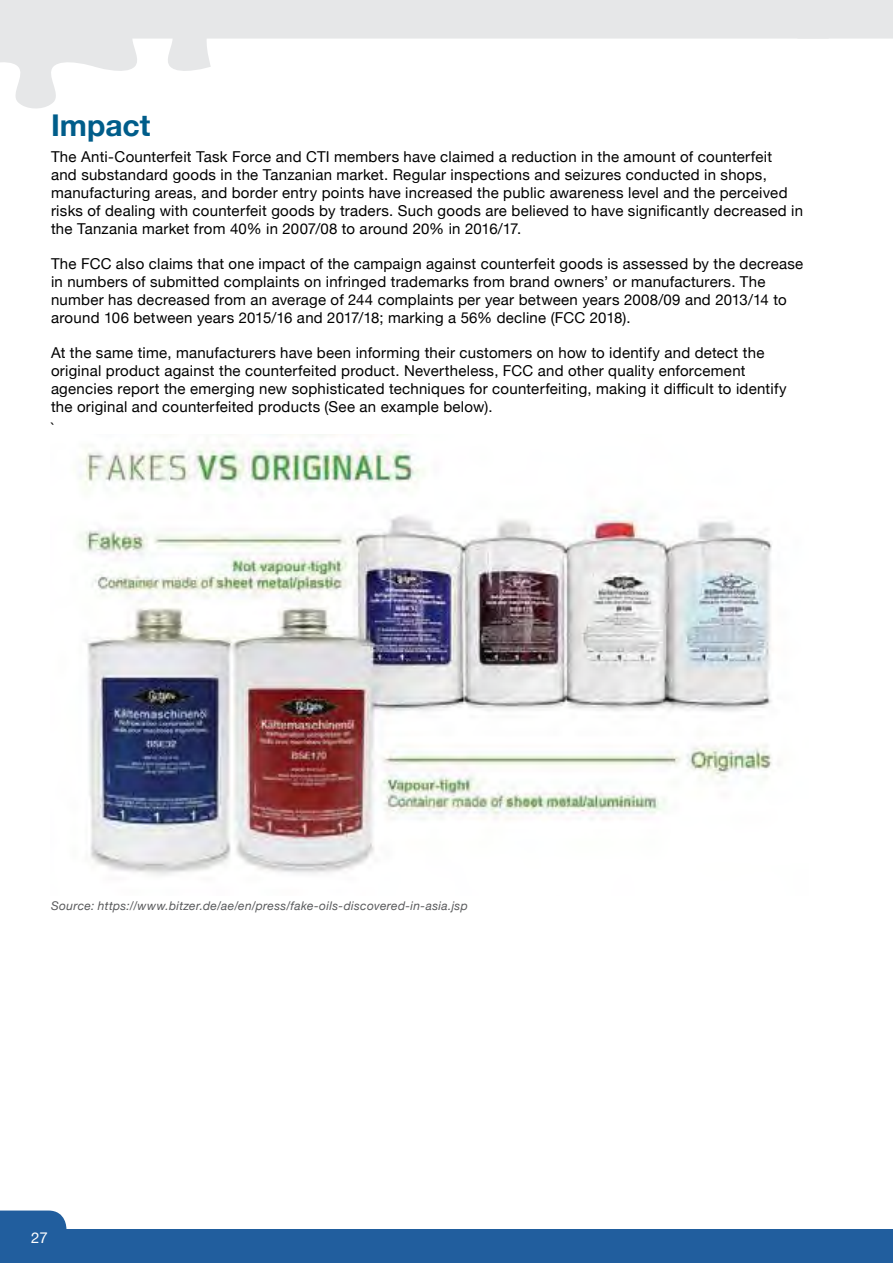
<style>
.page{position:relative;width:893px;height:1263px;background:#fff}
.page>*{position:absolute;margin:0;border:0;box-sizing:border-box;transform-origin:0 0}
.t1{font:700 30px "Helvetica Neue";color:#005d8a}
.t2{font:15px/18px "Helvetica Neue";letter-spacing:.015em;color:#000}
.t3{font:15px "Helvetica Neue";color:#fff}
.t4{font:italic 12px "Helvetica Neue";letter-spacing:.03em;color:#58595b}
</style>
<div class="page">
<svg style="left:0;top:0;width:797px;height:109px"></svg>
<div style="left:797px;top:0;width:96px;height:39px;background:#e6e7e8"></div>
<div style="left:0;top:1230px;width:893px;height:33px;background:#215e9e"></div>
<svg style="left:0;top:1210px;width:66px;height:20px"></svg>
<img style="left:78px;top:434px;width:694px;height:442px">
<h1 class="t1" style="left:51px;top:101px;width:101px">Impact</h1>
<p class="t2" style="left:51px;top:149px;width:754px">The Anti-Counterfeit Task Force and CTI members have claimed a reduction in the amount of counterfeit<br>and substandard goods in the Tanzanian market. Regular inspections and seizures conducted in shops, manufacturing areas, and border entry points have increased the public awareness level and the perceived risks of dealing with counterfeit goods by traders. Such goods are believed to have significantly decreased in the Tanzania market from 40% in 2007/08 to around 20% in 2016/17.</p>
<p class="t2" style="left:51px;top:256px;width:754px">The FCC also claims that one impact of the campaign against counterfeit goods is assessed by the decrease in numbers of submitted complaints on infringed trademarks from brand owners’ or manufacturers. The number has decreased from an average of 244 complaints per year between years 2008/09 and 2013/14 to around 106 between years 2015/16 and 2017/18; marking a 56% decline (FCC 2018).</p>
<p class="t2" style="left:51px;top:345px;width:737px">At the same time, manufacturers have been informing their customers on how to identify and detect the original product against the counterfeited product. Nevertheless, FCC and other quality enforcement agencies report the emerging new sophisticated techniques for counterfeiting, making it difficult to identify the original and counterfeited products (See an example below).</p>
<p class="t2" style="left:51px;top:421px;width:5px">`</p>
<p class="t4" style="left:51px;top:897px;width:418px">Source: https://www.bitzer.de/ae/en/press/fake-oils-discovered-in-asia.jsp</p>
<p class="t3" style="left:31px;top:1227px;width:18px">27</p>
</div>
